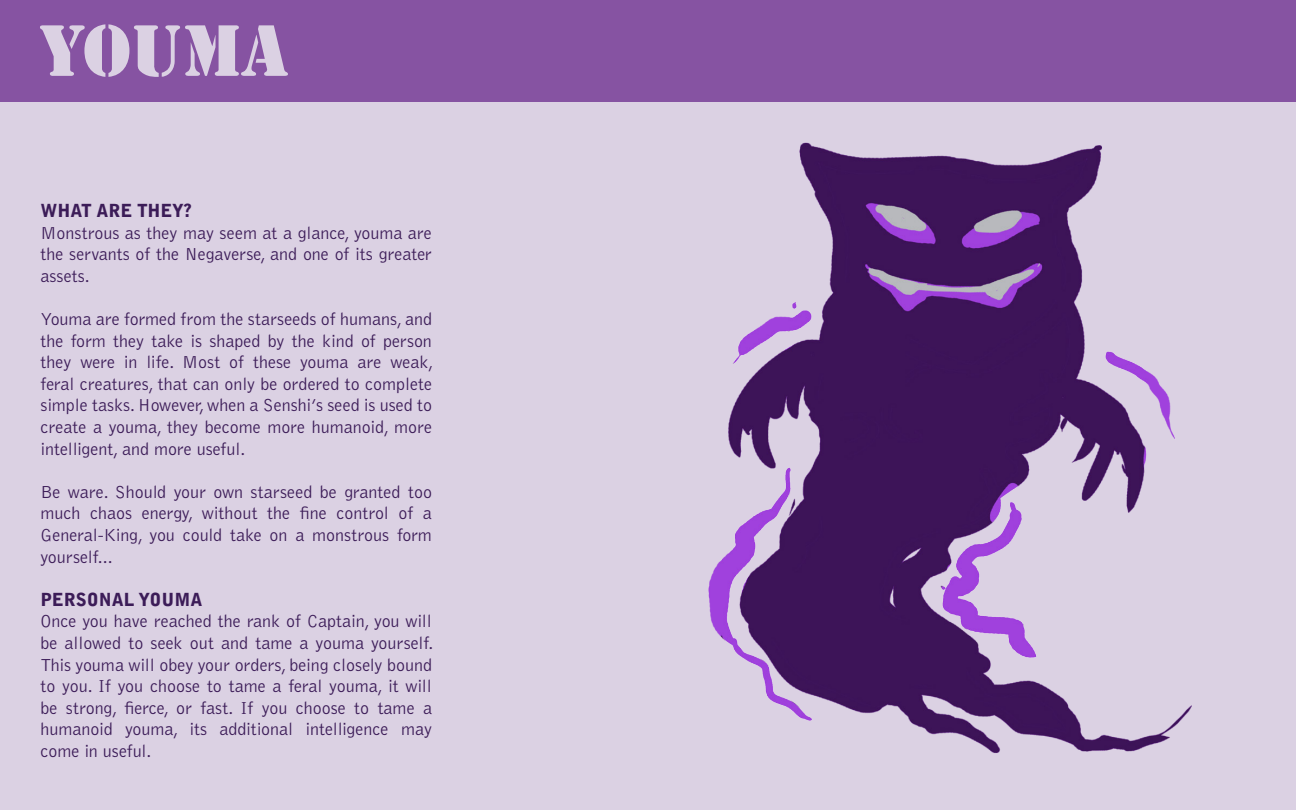
<style>
.page{position:relative;width:1296px;height:810px;background:#dbd1e3}
.page>*{position:absolute;margin:0;border:0;box-sizing:border-box;transform-origin:0 0}
.t1{font:67.5px "Stencil Std";color:#dbd1e3}
.t2{font:18px/21.6px "Bel Got Lijg";color:#3c1c58;text-align:justify}
.t3{font:900 18px "Bell Gothic BT";color:#3c1c58}
</style>
<div class="page">
<div style="left:0;top:0;width:1296px;height:101px;background:#8653a2"></div>
<img style="left:690px;top:101px;width:534px;height:652px">
<p class="t1" style="left:40px;top:7px;width:250px">YOUMA</p>
<p class="t3" style="left:40px;top:199px;width:153px">WHAT ARE THEY?</p>
<p class="t2" style="left:40px;top:222px;width:393px">Monstrous as they may seem at a glance, youma are the servants of the Negaverse, and one of its greater assets.</p>
<p class="t2" style="left:40px;top:309px;width:394px">Youma are formed from the starseeds of humans, and the form they take is shaped by the kind of person they were in life. Most of these youma are weak, feral creatures, that can only be ordered to complete simple tasks. However, when a Senshi’s seed is used to create a youma, they become more humanoid, more intelligent, and more useful.</p>
<p class="t2" style="left:40px;top:481px;width:393px">Be ware. Should your own starseed be granted too much chaos energy, without the fine control of a General-King, you could take on a monstrous form yourself...</p>
<p class="t3" style="left:40px;top:588px;width:163px">PERSONAL YOUMA</p>
<p class="t2" style="left:40px;top:611px;width:394px">Once you have reached the rank of Captain, you will be allowed to seek out and tame a youma yourself.<br>This youma will obey your orders, being closely bound to you. If you choose to tame a feral youma, it will be strong, fierce, or fast. If you choose to tame a humanoid youma, its additional intelligence may come in useful.</p>
</div>
